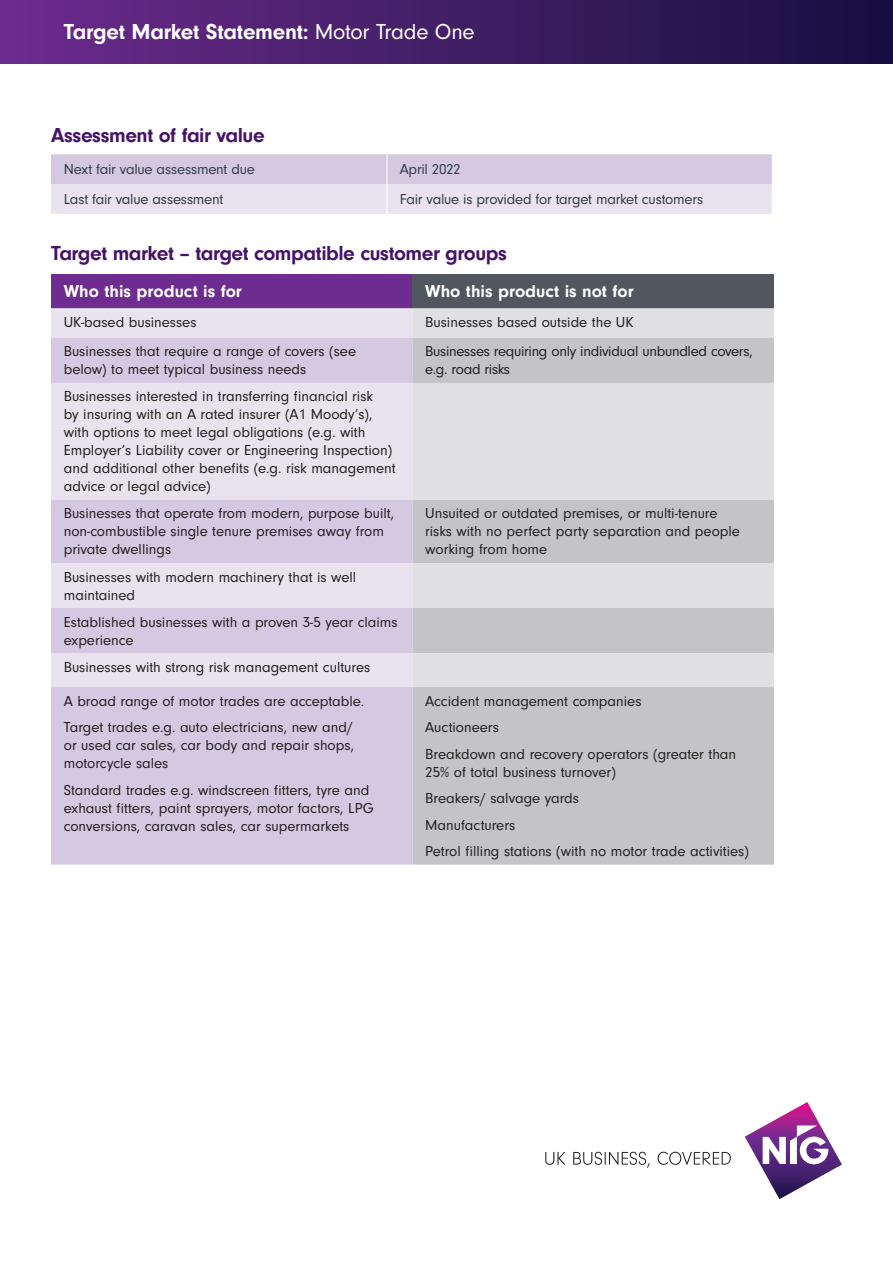
<style>
.page{position:relative;width:893px;height:1263px;background:#fff}
.page>*{position:absolute;margin:0;border:0;box-sizing:border-box;transform-origin:0 0}
.Heading_3___Continue{font:700 22.5px "Neuzeit Gro";letter-spacing:-.015em;color:#fff}
.Subhead_2{font:700 21px "Neuzeit Gro";letter-spacing:-.02em;color:#471268}
.Subhead_4___12pt_Whi{font:700 18px "Neuzeit Gro";color:#fff}
.Bodytext_3__100k{font:15px/18px "Neuzeit Gro";color:#231f20}
.Bodytext_1{font:15px "Neuzeit Gro";letter-spacing:-.015em;color:#323d47}
.Bodytext_3__100k-2{font:15px/18px "Neuzeit Gro";letter-spacing:-.02em;color:#231f20}
.s1{font-weight:400}
</style>
<div class="page">
<svg style="left:51px;top:154px;width:721px;height:60px;background:#dfd5e8"></svg>
<hr style="left:386px;top:154px;width:1px;height:30px;background:#fff">
<hr style="left:386px;top:184px;width:1px;height:30px;background:#fff">
<div style="left:51px;top:274px;width:361px;height:34px;background:#6e2c91"></div>
<div style="left:412px;top:274px;width:362px;height:34px;background:#51565f"></div>
<div style="left:51px;top:308px;width:361px;height:30px;background:#e9e2ef"></div>
<div style="left:412px;top:308px;width:362px;height:30px;background:#e0e0e2"></div>
<svg style="left:51px;top:338px;width:361px;height:526px;background:#dcd2e6"></svg>
<svg style="left:412px;top:338px;width:362px;height:526px;background:#cecdd1"></svg>
<svg style="left:745px;top:1102px;width:97px;height:97px"></svg>
<svg style="left:545px;top:1152px;width:186px;height:16px"></svg>
<div style="left:0;top:0;width:893px;height:64px;background:linear-gradient(to right,#6d2c8d,#160f40)"></div>
<p class="Heading_3___Continue" style="left:64px;top:19px;width:412px">Target Market Statement: <span class="s1">Motor Trade One</span></p>
<p class="Subhead_2" style="left:51px;top:123px;width:215px">Assessment of fair value</p>
<p class="Bodytext_1" style="left:64px;top:161px;width:193px">Next fair value assessment due</p>
<p class="Bodytext_1" style="left:400px;top:161px;width:63px">April 2022</p>
<p class="Bodytext_1" style="left:64px;top:191px;width:161px">Last fair value assessment</p>
<p class="Bodytext_1" style="left:400px;top:191px;width:305px">Fair value is provided for target market customers</p>
<p class="Subhead_2" style="left:51px;top:241px;width:457px">Target market – target compatible customer groups</p>
<p class="Subhead_4___12pt_Whi" style="left:64px;top:281px;width:180px">Who this product is for</p>
<p class="Subhead_4___12pt_Whi" style="left:425px;top:281px;width:210px">Who this product is not for</p>
<p class="Bodytext_3__100k" style="left:64px;top:313px;width:134px">UK-based businesses</p>
<p class="Bodytext_3__100k" style="left:425px;top:313px;width:210px">Businesses based outside the UK</p>
<p class="Bodytext_3__100k" style="left:64px;top:343px;width:294px">Businesses that require a range of covers (see below) to meet typical business needs</p>
<p class="Bodytext_3__100k-2" style="left:425px;top:343px;width:329px">Businesses requiring only individual unbundled covers, e.g. road risks</p>
<p class="Bodytext_3__100k" style="left:64px;top:388px;width:333px">Businesses interested in transferring financial risk<br>by insuring with an A rated insurer (A1 Moody’s), with options to meet legal obligations (e.g. with Employer’s Liability cover or Engineering Inspection) and additional other benefits (e.g. risk management advice or legal advice)</p>
<p class="Bodytext_3__100k" style="left:64px;top:505px;width:332px">Businesses that operate from modern, purpose built, non-combustible single tenure premises away from private dwellings</p>
<p class="Bodytext_3__100k" style="left:425px;top:505px;width:316px">Unsuited or outdated premises, or multi-tenure risks with no perfect party separation and people working from home</p>
<p class="Bodytext_3__100k" style="left:64px;top:568px;width:294px">Businesses with modern machinery that is well maintained</p>
<p class="Bodytext_3__100k" style="left:64px;top:613px;width:335px">Established businesses with a proven 3-5 year claims experience</p>
<p class="Bodytext_3__100k" style="left:64px;top:658px;width:308px">Businesses with strong risk management cultures</p>
<p class="Bodytext_3__100k" style="left:64px;top:692px;width:302px">A broad range of motor trades are acceptable.</p>
<p class="Bodytext_3__100k" style="left:64px;top:718px;width:292px;text-align:justify">Target trades e.g. auto electricians, new and/ or used car sales, car body and repair shops, motorcycle sales</p>
<p class="Bodytext_3__100k" style="left:64px;top:781px;width:311px">Standard trades e.g. windscreen fitters, tyre and exhaust fitters, paint sprayers, motor factors, LPG conversions, caravan sales, car supermarkets</p>
<p class="Bodytext_3__100k" style="left:425px;top:692px;width:218px">Accident management companies</p>
<p class="Bodytext_3__100k" style="left:425px;top:718px;width:75px">Auctioneers</p>
<p class="Bodytext_3__100k" style="left:425px;top:745px;width:313px">Breakdown and recovery operators (greater than<br>25% of total business turnover)</p>
<p class="Bodytext_3__100k" style="left:425px;top:789px;width:155px">Breakers/ salvage yards</p>
<p class="Bodytext_3__100k" style="left:425px;top:816px;width:92px">Manufacturers</p>
<p class="Bodytext_3__100k" style="left:425px;top:842px;width:325px">Petrol filling stations (with no motor trade activities)</p>
</div>
